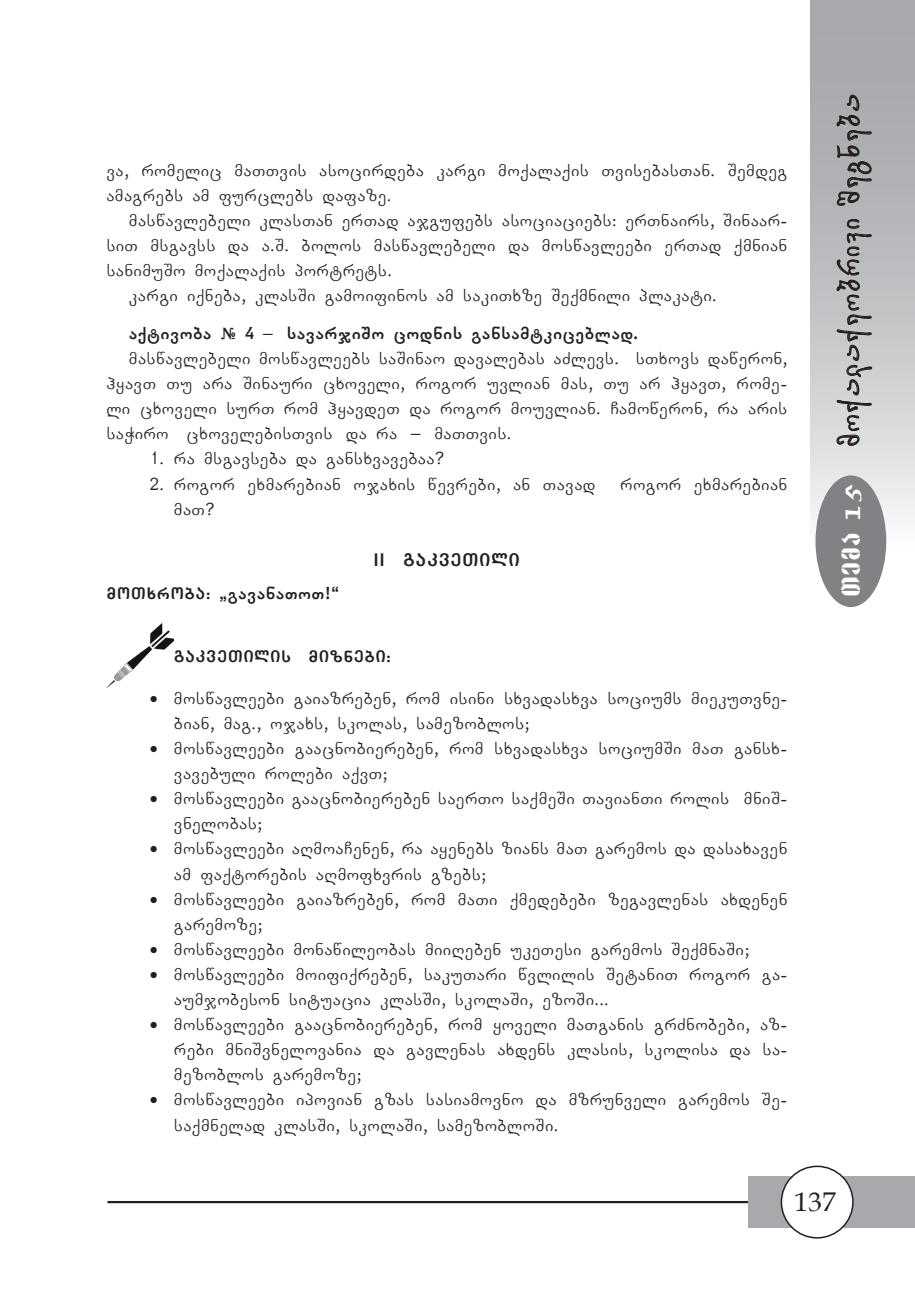
<style>
.page{position:relative;width:915px;height:1306px;background:#fff}
.page>*{position:absolute;margin:0;border:0;box-sizing:border-box;transform-origin:0 0}
.t1{font:30px "Daviti";letter-spacing:.07em;color:#231f20}
.t2{font:30px "Napraliani";letter-spacing:.07em;color:#fff}
.T_E_X_T_I{font:27px "Book Antiqua";color:#231f20}
.T_E_X_T_I-2{font:700 18px "Kolhety Mt";letter-spacing:.02em;color:#231f20}
.T_E_X_T_I___Chamonat{font:17.25px/25px "Kolhety Normal";letter-spacing:.02em;color:#231f20}
.T_E_X_T_I-3{font:17.25px/25px "Kolhety Normal";letter-spacing:.02em;color:#231f20}
.T_E_X_T_I-4{font:700 17.25px "Kolhety";letter-spacing:.02em;color:#231f20}
.T_E_X_T_I-5{font:700 16.5px "Kolhety Mt";letter-spacing:.02em;color:#231f20}
.s1{font-family:"GEO Litnusx"}
.s2{font-family:"G&G G Rigolia";font-weight:400}
.s3{font-family:"G&G G Rigolia"}
.s4{font-family:"Kolhety Mt";font-size:16.5px}
</style>
<div class="page">
<hr style="left:107px;top:1200px;width:653px;height:3px;background:#231f20">
<div style="left:748px;top:1176px;width:166px;height:51px;background:#a8a9ad"></div>
<div style="left:781px;top:1166px;width:71px;height:71px;background:#fff;border-radius:50%"></div>
<div style="left:780px;top:1165px;width:73px;height:73px;border:2px solid #231f20;border-radius:50%"></div>
<div style="left:810px;top:0;width:104px;height:546px;background:linear-gradient(to bottom,#9a9ba0,#ecedee)"></div>
<svg style="left:835px;top:219px;width:37px;height:227px;background:#b0b1b3"></svg>
<svg style="left:835px;top:94px;width:36px;height:112px;background:#97979b"></svg>
<div style="left:815px;top:475px;width:70px;height:132px;background:#808285;border-radius:50%"></div>
<img style="left:107px;top:623px;width:66px;height:64px">
<p class="T_E_X_T_I-3" style="left:106px;top:158px;width:682px">VA, ROMELIC MATTVIS ASOCIRDEBA KARGI MOQALAQIS TVISEBASTAN. SEMDEG<br>AMAGREBS AM FURCLEBS DAFAZE.</p>
<p class="T_E_X_T_I-3" style="left:106px;top:208px;width:682px;text-align:justify;text-indent:22px">MASWAVLEBELI KLASTAN ERTAD AJGUFEBS ASOCIACIEBS: ERTNAIRS, SINAAR-SIT MSGAVSS DA A.S. BOLOS MASWAVLEBELI DA MOSWAVLEEBI ERTAD QMNIAN SANIMUSO MOQALAQIS PORTRETS.</p>
<p class="T_E_X_T_I-3" style="left:129px;top:284px;width:589px">KARGI IQNEBA, KLASSI GAMOIFINOS AM SAKITXZE SEQMNILI PLAKATI.</p>
<p class="T_E_X_T_I-4" style="left:129px;top:324px;width:510px">aqtivoba <span class="s1">#</span> 4 <span class="s2">_</span> savarjiSo codnis gansamtkiceblad.</p>
<p class="T_E_X_T_I-3" style="left:106px;top:347px;width:682px;text-indent:22px">MASWAVLEBELI MOSWAVLEEBS SASINAO DAVALEBAS AZLEVS. STXOVS DAWERON, HYAVT TU ARA SINAURI CXOVELI, ROGOR UVLIAN MAS, TU AR HYAVT, ROME-LI CXOVELI SURT ROM HYAVDET DA ROGOR MOUVLIAN. CAMOWERON, RA ARIS SAWIRO CXOVELEBISTVIS DA RA <span class="s3">_</span> MATTVIS.</p>
<p class="T_E_X_T_I___Chamonat" style="left:150px;top:447px;width:296px">1. RA MSGAVSEBA DA GANSXVAVEBAA?</p>
<p class="T_E_X_T_I___Chamonat" style="left:150px;top:473px;width:447px">2. ROGOR EXMAREBIAN OJAXIS WEVREBI, AN TAVAD</p>
<p class="T_E_X_T_I___Chamonat" style="left:620px;top:473px;width:168px">ROGOR EXMAREBIAN</p>
<p class="T_E_X_T_I___Chamonat" style="left:174px;top:498px;width:42px">MAT?</p>
<p class="T_E_X_T_I-2" style="left:373px;top:550px;width:148px">II GAKVETILI</p>
<p class="T_E_X_T_I-4" style="left:106px;top:585px;width:234px"><span class="s4">MOTXROBA:</span> `gavanaToT!~</p>
<p class="T_E_X_T_I-5" style="left:174px;top:648px;width:218px">GAKVETILIS MIZNEBI:</p>
<p class="T_E_X_T_I___Chamonat" style="left:174px;top:687px;width:612px;text-indent:-24px">• MOSWAVLEEBI GAIAZREBEN, ROM ISINI SXVADASXVA SOCIUMS MIEKUTVNE-<br>BIAN, MAG., OJAXS, SKOLAS, SAMEZOBLOS;</p>
<p class="T_E_X_T_I___Chamonat" style="left:174px;top:737px;width:612px;text-indent:-24px">• MOSWAVLEEBI GAACNOBIEREBEN, ROM SXVADASXVA SOCIUMSI MAT GAN-S-X-<br>VAVEBULI ROLEBI AQVT;</p>
<p class="T_E_X_T_I___Chamonat" style="left:174px;top:787px;width:614px;text-indent:-24px">• MOSWAVLEEBI GAACNOBIEREBEN SAERTO SAQMESI TAVIANTI ROLIS MNIS-<br>VNELOBAS;</p>
<p class="T_E_X_T_I___Chamonat" style="left:174px;top:837px;width:614px;text-indent:-24px">• MOSWAVLEEBI ARMOACENEN, RA AYENEBS ZIANS MAT GAREMOS DA DASAXAVEN<br>AM FAQTOREBIS ARMOFXVRIS GZEBS;</p>
<p class="T_E_X_T_I___Chamonat" style="left:174px;top:887px;width:614px;text-indent:-24px">• MOSWAVLEEBI GAIAZREBEN, ROM MATI QMEDEBEBI ZEGAVLENAS AXDENEN<br>GAREMOZE;</p>
<p class="T_E_X_T_I___Chamonat" style="left:150px;top:937px;width:600px">• MOSWAVLEEBI MONAWILEOBAS MIIREBEN UKETESI GAREMOS SEQMNASI;</p>
<p class="T_E_X_T_I___Chamonat" style="left:174px;top:962px;width:612px;text-indent:-24px">• MOSWAVLEEBI MOIFIQREBEN, SAKUTARI WVLILIS SETANIT ROGOR GA-<br>AUMJOBESON SITUACIA KLASSI, SKOLASI, EZOSI...</p>
<p class="T_E_X_T_I___Chamonat" style="left:174px;top:1012px;width:614px;text-align:justify;text-indent:-24px">• MOSWAVLEEBI GAACNOBIEREBEN, ROM YOVELI MATGANIS GRZNOBEBI, AZ-REBI MNISVNELOVANIA DA GAVLENAS AXDENS KLASIS, SKOLISA DA SA-MEZOBLOS GAREMOZE;</p>
<p class="T_E_X_T_I___Chamonat" style="left:174px;top:1087px;width:612px;line-height:25.5px;text-indent:-24px">• MOSWAVLEEBI IPOVIAN GZAS SASIAMOVNO DA MZRUNVELI GAREMOS SE-<br>SAQMNELAD KLASSI, SKOLASI, SAMEZOBLOSI.</p>
<h1 class="t1" style="left:834px;top:446px;width:354px;rotate:-90deg">moqalaqeobrivi Segneba</h1>
<h1 class="t2" style="left:834px;top:596px;width:115px;rotate:-90deg">Tema 15</h1>
<p class="T_E_X_T_I" style="left:794px;top:1182px;width:42px">137</p>
</div>
